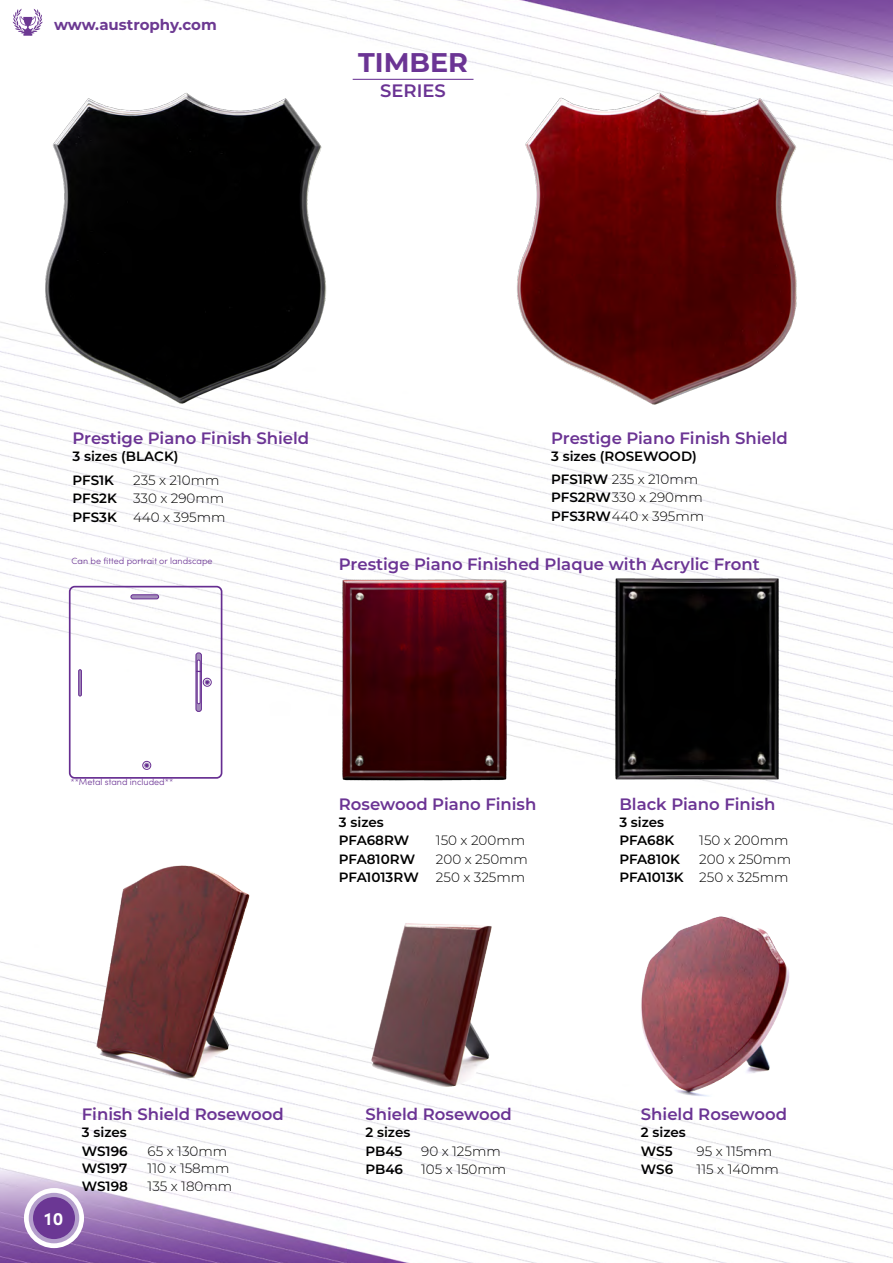
<style>
.page{position:relative;width:893px;height:1263px;background:#fff}
.page>*{position:absolute;margin:0;border:0;box-sizing:border-box;transform-origin:0 0}
.t1{font:700 27px "Montserrat";color:#6b3494}
.t2{font:600 18px "Montserrat";color:#6b3494}
.t3{font:700 18px "Sofia Pro";color:#fff}
.t4{font:600 16.5px "Montserrat";color:#6b3494}
.t5{font:700 15px "Montserrat";color:#6c3992}
.t6{font:300 13.5px/18.5px "Montserrat";color:#000}
.t7{font:600 13.5px/18.5px "Montserrat";color:#000}
.t8{font:300 9px "Sofia Pro";color:#6b3494}
.s1{font-weight:600}
.s2{font-weight:300}
</style>
<div class="page">
<img style="left:0;top:0;width:893px;height:1263px">
<svg style="left:13px;top:9px;width:30px;height:27px"></svg>
<svg style="left:24px;top:1188px;width:60px;height:60px"></svg>
<div style="left:31px;top:1195px;width:46px;height:46px;background:#6b3794;border-radius:50%"></div>
<div style="left:29px;top:1193px;width:50px;height:50px;border:4px solid #b49fcc;border-radius:50%"></div>
<div style="left:69px;top:586px;width:153px;height:193px;border:2px solid #662d91;border-radius:5px"></div>
<div style="left:196px;top:653px;width:5px;height:58px;background:#a28bba;border-radius:2px"></div>
<div style="left:196px;top:652px;width:6px;height:60px;border:1px solid #662d91;border-radius:2px"></div>
<hr style="left:131px;top:595px;width:28px;height:4px;background:#a28bba;border-radius:2px">
<div style="left:131px;top:594px;width:28px;height:5px;border:1px solid #662d91;border-radius:2px"></div>
<div style="left:78px;top:669px;width:4px;height:27px;border:1px solid #662d91"></div>
<div style="left:143px;top:761px;width:8px;height:9px;border:1px solid #662d91;border-radius:4px"></div>
<svg style="left:144px;top:763px;width:5px;height:5px"></svg>
<div style="left:203px;top:678px;width:8px;height:8px;border:1px solid #662d91;border-radius:50%"></div>
<svg style="left:205px;top:680px;width:5px;height:5px"></svg>
<div style="left:197px;top:660px;width:3px;height:44px;border:1px solid #662d91"></div>
<img style="left:16px;top:91px;width:343px;height:325px">
<img style="left:489px;top:91px;width:344px;height:325px">
<img style="left:388px;top:923px;width:20px;height:67px">
<img style="left:701px;top:916px;width:32px;height:7px">
<img style="left:340px;top:578px;width:169px;height:205px">
<img style="left:612px;top:577px;width:170px;height:206px">
<img style="left:147px;top:865px;width:36px;height:10px">
<hr style="left:353px;top:79px;width:120px;height:1px;background:#6b3494">
<p class="t5" style="left:54px;top:14px;width:164px">www.austrophy.com</p>
<h1 class="t1" style="left:358px;top:43px;width:111px">TIMBER</h1>
<h2 class="t2" style="left:380px;top:78px;width:67px">SERIES</h2>
<p class="t4" style="left:73px;top:427px;width:238px">Prestige Piano Finish Shield</p>
<p class="t7" style="left:73px;top:444px;width:108px;line-height:23.5px">3 sizes (BLACK)<br>PFS1K</p>
<p class="t6" style="left:73px;top:470px;width:154px;text-indent:61px">235 x 210mm<br><span class="s1">PFS2K</span> 330 x 290mm<br><span class="s1">PFS3K</span> 440 x 395mm</p>
<p class="t8" style="left:72px;top:554px;width:143px">Can be fitted portrait or landscape</p>
<p class="t4" style="left:551px;top:427px;width:238px">Prestige Piano Finish Shield</p>
<p class="t7" style="left:551px;top:444px;width:148px;line-height:22.8px">3 sizes (ROSEWOOD)<br>PFS1RW <span class="s2">235 x 210mm</span></p>
<p class="t6" style="left:551px;top:488px;width:154px"><span class="s1">PFS2RW</span>330 x 290mm<br><span class="s1">PFS3RW</span>440 x 395mm</p>
<p class="t4" style="left:339px;top:552px;width:422px">Prestige Piano Finished Plaque with Acrylic Front</p>
<p class="t8" style="left:70px;top:776px;width:104px">**Metal stand included**</p>
<p class="t4" style="left:339px;top:792px;width:199px">Rosewood Piano Finish</p>
<p class="t7" style="left:339px;top:812px;width:72px">3 sizes<br>PFA68RW</p>
<p class="t6" style="left:436px;top:831px;width:91px">150 x 200mm</p>
<p class="t4" style="left:619px;top:792px;width:158px">Black Piano Finish</p>
<p class="t7" style="left:619px;top:812px;width:56px">3 sizes<br>PFA68K</p>
<p class="t6" style="left:699px;top:831px;width:91px">150 x 200mm</p>
<p class="t7" style="left:339px;top:849px;width:78px">PFA810RW</p>
<p class="t6" style="left:436px;top:849px;width:94px">200 x 250mm</p>
<p class="t7" style="left:339px;top:867px;width:81px">PFA1013RW</p>
<p class="t6" style="left:436px;top:867px;width:91px">250 x 325mm</p>
<p class="t7" style="left:619px;top:849px;width:62px">PFA810K</p>
<p class="t6" style="left:619px;top:850px;width:173px;line-height:18px;text-align:right">200 x 250mm<br><span class="s1">PFA1013K</span> 250 x 325mm</p>
<h2 class="t3" style="left:45px;top:1204px;width:20px">10</h2>
<p class="t4" style="left:82px;top:1103px;width:203px">Finish Shield Rosewood</p>
<p class="t7" style="left:82px;top:1122px;width:47px">3 sizes<br>WS196</p>
<p class="t6" style="left:148px;top:1141px;width:81px">65 x 130mm</p>
<p class="t7" style="left:82px;top:1158px;width:47px">WS197</p>
<p class="t6" style="left:148px;top:1158px;width:83px">110 x 158mm</p>
<p class="t7" style="left:82px;top:1176px;width:48px">WS198</p>
<p class="t6" style="left:148px;top:1176px;width:86px">135 x 180mm</p>
<p class="t4" style="left:365px;top:1103px;width:148px">Shield Rosewood</p>
<p class="t7" style="left:365px;top:1122px;width:46px">2 sizes<br>PB45</p>
<p class="t6" style="left:421px;top:1141px;width:81px">90 x 125mm</p>
<p class="t7" style="left:365px;top:1159px;width:39px">PB46</p>
<p class="t6" style="left:421px;top:1160px;width:87px">105 x 150mm</p>
<p class="t4" style="left:641px;top:1103px;width:148px">Shield Rosewood</p>
<p class="t7" style="left:641px;top:1122px;width:46px">2 sizes<br>WS5</p>
<p class="t6" style="left:697px;top:1141px;width:77px">95 x 115mm</p>
<p class="t7" style="left:641px;top:1159px;width:34px">WS6</p>
<p class="t6" style="left:697px;top:1160px;width:84px">115 x 140mm</p>
</div>
